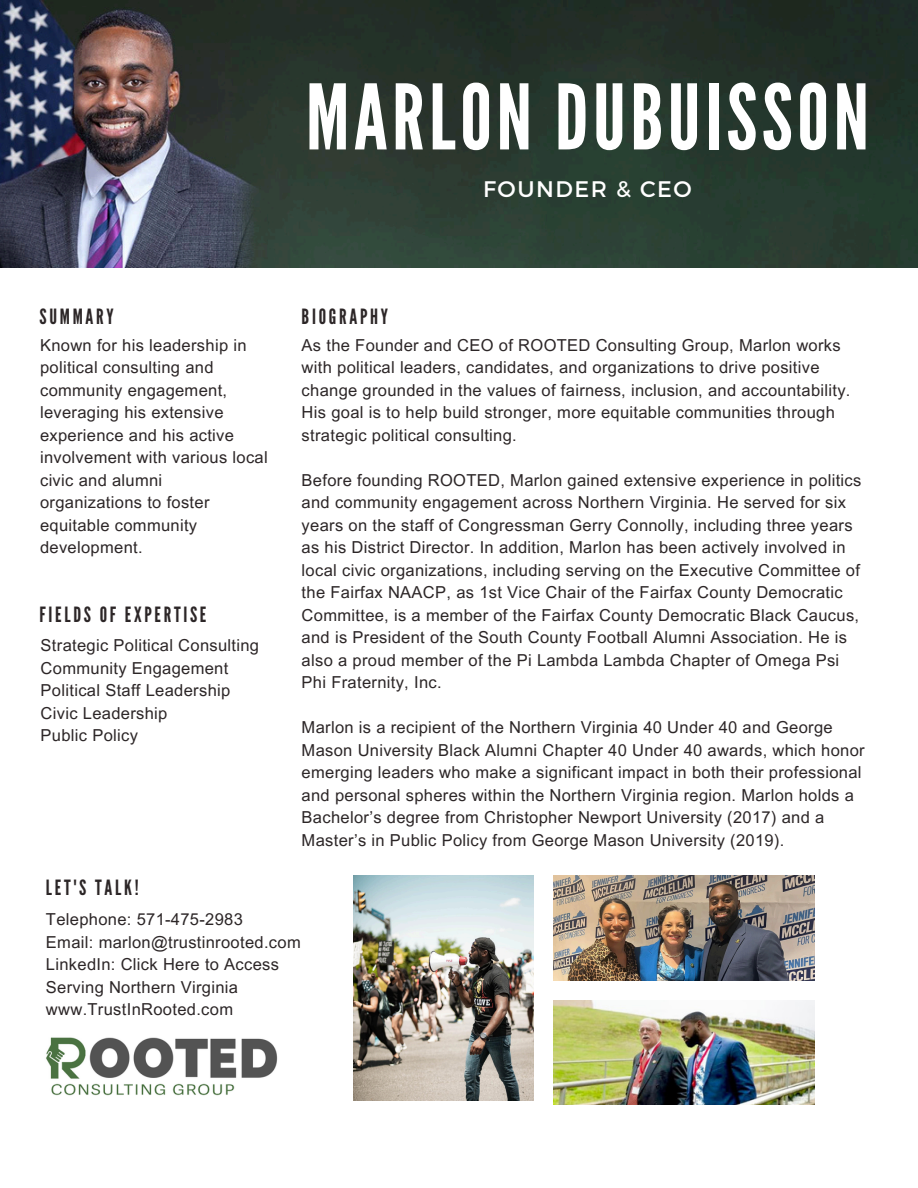
<style>
.page{position:relative;width:918px;height:1188px;background:#fff}
.page>*{position:absolute;margin:0;border:0;box-sizing:border-box;transform-origin:0 0}
.t1{font:90px "League Gothic";letter-spacing:.05em;color:#fff}
.t2{font:22.5px "Montserrat";letter-spacing:.07em;color:#fff}
.t3{font:21px "League Gothic";letter-spacing:.13em;color:#2c2627}
.t4{font:16.5px/22.5px "Arial MT Pro";letter-spacing:.02em;color:#2c2627}
</style>
<div class="page">
<img style="left:0;top:0;width:918px;height:268px">
<img style="left:353px;top:876px;width:180px;height:225px">
<img style="left:553px;top:1000px;width:261px;height:105px">
<img style="left:553px;top:876px;width:261px;height:104px">
<img style="left:46px;top:1037px;width:232px;height:59px">
<p class="t1" style="left:306px;top:65px;width:565px">MARLON DUBUISSON</p>
<p class="t2" style="left:483px;top:174px;width:210px">FOUNDER &amp; CEO</p>
<p class="t3" style="left:40px;top:304px;width:76px">SUMMARY</p>
<p class="t4" style="left:40px;top:336px;width:229px">Known for his leadership in political consulting and community engagement, leveraging his extensive experience and his active involvement with various local civic and alumni organizations to foster equitable community development.</p>
<p class="t3" style="left:40px;top:603px;width:168px">FIELDS OF EXPERTISE</p>
<p class="t4" style="left:41px;top:636px;width:220px">Strategic Political Consulting</p>
<p class="t4" style="left:41px;top:659px;width:189px">Community Engagement</p>
<h2 class="t4" style="left:41px;top:681px;width:191px">Political Staff Leadership</h2>
<p class="t4" style="left:41px;top:704px;width:128px">Civic Leadership</p>
<p class="t4" style="left:41px;top:726px;width:99px">Public Policy</p>
<p class="t3" style="left:302px;top:304px;width:88px">BIOGRAPHY</p>
<h2 class="t4" style="left:302px;top:336px;width:550px">As the Founder and CEO of ROOTED Consulting Group, Marlon works with political leaders, candidates, and organizations to drive positive change grounded in the values of fairness, inclusion, and accountability.<br>His goal is to help build stronger, more equitable communities through strategic political consulting.</h2>
<h2 class="t4" style="left:302px;top:471px;width:561px">Before founding ROOTED, Marlon gained extensive experience in politics and community engagement across Northern Virginia. He served for six years on the staff of Congressman Gerry Connolly, including three years as his District Director. In addition, Marlon has been actively involved in local civic organizations, including serving on the Executive Committee of the Fairfax NAACP, as 1st Vice Chair of the Fairfax County Democratic Committee, is a member of the Fairfax County Democratic Black Caucus, and is President of the South County Football Alumni Association. He is also a proud member of the Pi Lambda Lambda Chapter of Omega Psi Phi Fraternity, Inc.</h2>
<p class="t4" style="left:302px;top:719px;width:565px">Marlon is a recipient of the Northern Virginia 40 Under 40 and George Mason University Black Alumni Chapter 40 Under 40 awards, which honor emerging leaders who make a significant impact in both their professional and personal spheres within the Northern Virginia region. Marlon holds a Bachelor’s degree from Christopher Newport University (2017) and a Master’s in Public Policy from George Mason University (2019).</p>
<p class="t3" style="left:46px;top:875px;width:94px">LET'S TALK!</p>
<p class="t4" style="left:46px;top:910px;width:198px">Telephone: 571-475-2983</p>
<p class="t4" style="left:46px;top:933px;width:256px">Email: marlon@trustinrooted.com</p>
<p class="t4" style="left:46px;top:955px;width:235px">LinkedIn: Click Here to Access</p>
<p class="t4" style="left:46px;top:978px;width:194px">Serving Northern Virginia</p>
<p class="t4" style="left:46px;top:1000px;width:189px">www.TrustInRooted.com</p>
</div>
